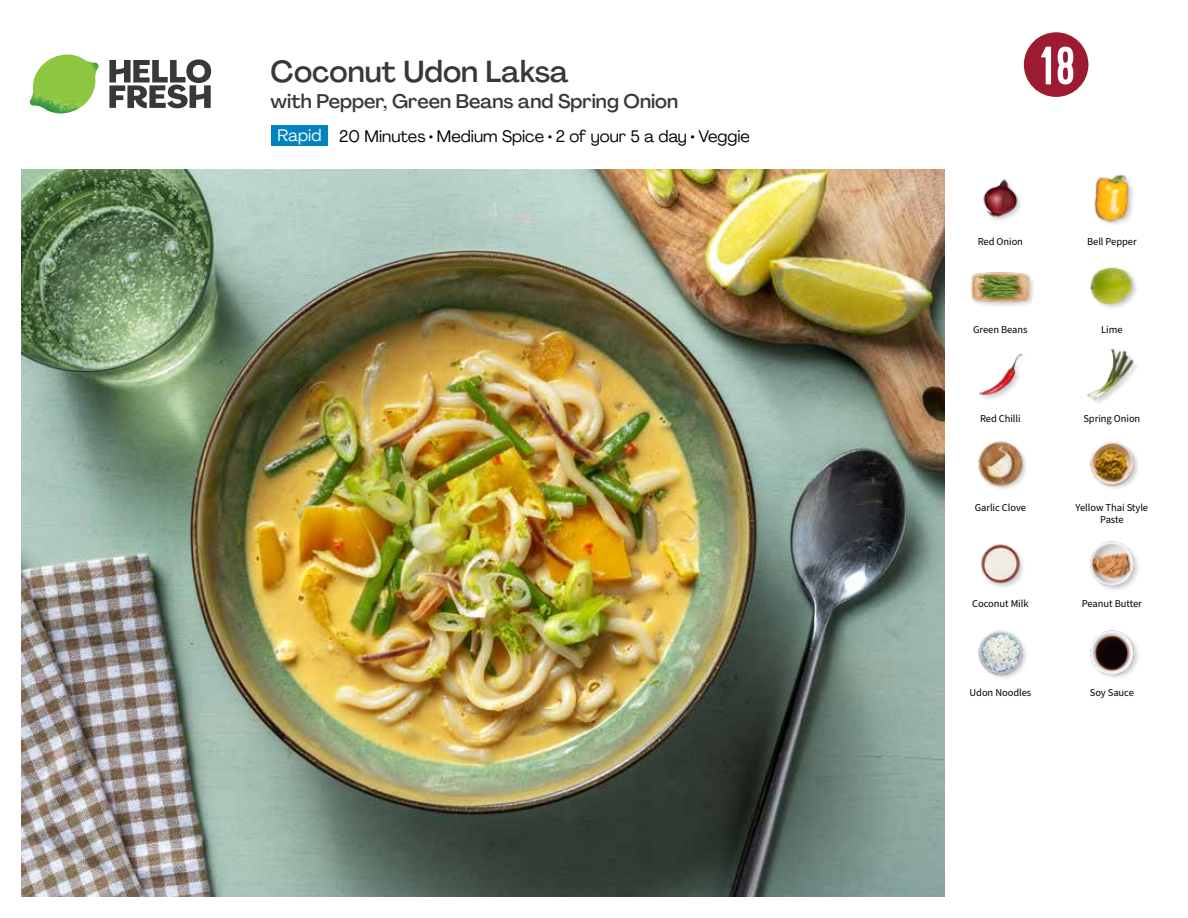
<style>
.page{position:relative;width:1188px;height:918px;background:#fff}
.page>*{position:absolute;margin:0;border:0;box-sizing:border-box;transform-origin:0 0}
.t1{font:54px "Kapra";color:#fff}
.t2{font:500 30px "Agrandir";color:#383839}
.t3{font:500 19.5px "Agrandir";color:#383839}
.t4{font:16.5px "Agrandir";color:#000}
.t5{font:16.5px "Agrandir";color:#fff}
.t6{font:10.5px/12px "Source Sans Pro";letter-spacing:-.005em;color:#000;text-align:center}
</style>
<div class="page">
<svg style="left:109px;top:59px;width:102px;height:49px"></svg>
<img style="left:30px;top:55px;width:69px;height:59px">
<img style="left:21px;top:170px;width:924px;height:727px">
<div style="left:271px;top:126px;width:56px;height:20px;background:#0083be"></div>
<img style="left:981px;top:544px;width:42px;height:43px">
<img style="left:978px;top:630px;width:48px;height:48px">
<img style="left:1090px;top:630px;width:48px;height:48px">
<img style="left:1090px;top:541px;width:48px;height:49px">
<img style="left:979px;top:353px;width:44px;height:46px">
<img style="left:978px;top:441px;width:48px;height:48px">
<img style="left:1090px;top:441px;width:48px;height:48px">
<img style="left:1087px;top:348px;width:50px;height:55px">
<img style="left:983px;top:179px;width:38px;height:41px">
<div style="left:970px;top:271px;width:66px;height:38px;background:#000;opacity:.2"></div>
<img style="left:972px;top:271px;width:57px;height:38px">
<img style="left:1090px;top:267px;width:47px;height:41px">
<img style="left:1094px;top:174px;width:39px;height:51px">
<svg style="left:1023px;top:32px;width:66px;height:65px"></svg>
<h2 class="t2" style="left:271px;top:53px;width:300px">Coconut Udon Laksa</h2>
<h3 class="t3" style="left:271px;top:89px;width:409px">with Pepper, Green Beans and Spring Onion</h3>
<h3 class="t5" style="left:277px;top:125px;width:46px">Rapid</h3>
<h3 class="t4" style="left:339px;top:126px;width:412px">20 Minutes • Medium Spice • 2 of your 5 a day • Veggie</h3>
<h1 class="t1" style="left:1040px;top:35px;width:36px">18</h1>
<p class="t6" style="left:978px;top:235px;width:47px">Red Onion</p>
<p class="t6" style="left:1087px;top:235px;width:51px">Bell Pepper</p>
<p class="t6" style="left:973px;top:324px;width:56px">Green Beans</p>
<p class="t6" style="left:1101px;top:324px;width:23px">Lime</p>
<p class="t6" style="left:980px;top:413px;width:42px">Red Chilli</p>
<p class="t6" style="left:1083px;top:413px;width:58px">Spring Onion</p>
<p class="t6" style="left:975px;top:502px;width:53px">Garlic Clove</p>
<p class="t6" style="left:1076px;top:502px;width:74px">Yellow Thai Style<br>Paste</p>
<p class="t6" style="left:972px;top:598px;width:58px">Coconut Milk</p>
<p class="t6" style="left:1082px;top:598px;width:62px">Peanut Butter</p>
<p class="t6" style="left:970px;top:687px;width:63px">Udon Noodles</p>
<p class="t6" style="left:1090px;top:687px;width:46px">Soy Sauce</p>
</div>
